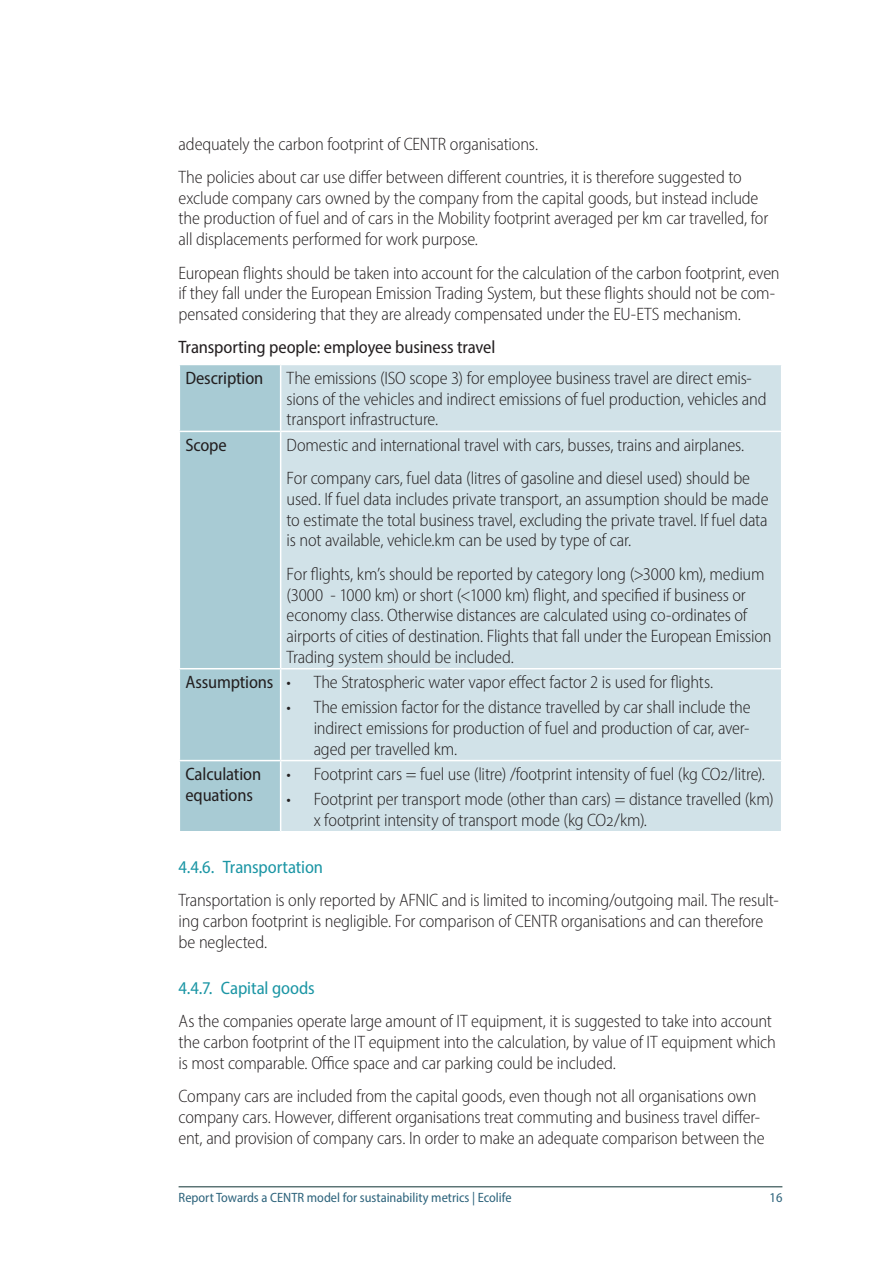
<style>
.page{position:relative;width:893px;height:1263px;background:#fff}
.page>*{position:absolute;margin:0;border:0;box-sizing:border-box;transform-origin:0 0}
.t1{font:300 semi-condensed 18px/20.7px "Myriad Pro";letter-spacing:-.01em;color:#231f20}
.t2{font:semi-condensed 18px/30.5px "Myriad Pro";letter-spacing:-.01em;color:#231f20}
.t3{font:semi-condensed 18px "Myriad Pro";letter-spacing:-.005em;color:#1c96a5}
.t4{font:semi-condensed 13.5px "Myriad Pro";color:#2e647c}
.s1{font-weight:300}
</style>
<div class="page">
<hr style="left:179px;top:1186px;width:603px;height:1px;background:#0e3233">
<div style="left:180px;top:365px;width:100px;height:466px;background:#a8cbd4"></div>
<div style="left:281px;top:365px;width:500px;height:466px;background:#d1e2e8"></div>
<hr style="left:281px;top:431px;width:501px;height:1px;background:#fff">
<hr style="left:281px;top:668px;width:501px;height:1px;background:#fff">
<hr style="left:281px;top:760px;width:501px;height:1px;background:#fff">
<hr style="left:179px;top:431px;width:102px;height:1px;background:#fff">
<hr style="left:179px;top:668px;width:102px;height:1px;background:#fff">
<hr style="left:179px;top:760px;width:102px;height:1px;background:#fff">
<p class="t1" style="left:179px;top:127px;width:565px;line-height:33.5px">adequately the carbon footprint of CENTR organisations.<br>The policies about car use differ between different countries, it is therefore suggested to</p>
<p class="t1" style="left:179px;top:187px;width:591px">exclude company cars owned by the company from the capital goods, but instead include the production of fuel and of cars in the Mobility footprint averaged per km car travelled, for all displacements performed for work purpose.</p>
<p class="t1" style="left:179px;top:262px;width:603px">European flights should be taken into account for the calculation of the carbon footprint, even if they fall under the European Emission Trading System, but these flights should not be com&shy;pensated considering that they are already compensated under the EU-ETS mechanism.</p>
<p class="t2" style="left:185px;top:332px;width:312px;text-indent:-7px">Transporting people: employee business travel<br>Description</p>
<p class="t1" style="left:287px;top:367px;width:481px">The emissions (ISO scope 3) for employee business travel are direct emis&shy;sions of the vehicles and indirect emissions of fuel production, vehicles and transport infrastructure.</p>
<p class="t2" style="left:185px;top:429px;width:43px">Scope</p>
<p class="t1" style="left:287px;top:428px;width:465px;line-height:33.5px">Domestic and international travel with cars, busses, trains and airplanes.<br>For company cars, fuel data (litres of gasoline and diesel used) should be</p>
<p class="t1" style="left:287px;top:489px;width:483px;text-align:justify">used. If fuel data includes private transport, an assumption should be made to estimate the total business travel, excluding the private travel. If fuel data is not available, vehicle.km can be used by type of car.</p>
<p class="t1" style="left:287px;top:563px;width:486px">For flights, km’s should be reported by category long (&gt;3000 km), medium (3000 - 1000 km) or short (&lt;1000 km) flight, and specified if business or economy class. Otherwise distances are calculated using co-ordinates of airports of cities of destination. Flights that fall under the European Emission Trading system should be included.</p>
<p class="t2" style="left:185px;top:667px;width:107px">Assumptions <span class="s1">•</span></p>
<p class="t1" style="left:314px;top:672px;width:401px">The Stratospheric water vapor effect factor 2 is used for flights.</p>
<p class="t1" style="left:314px;top:697px;width:439px;text-align:justify;text-indent:-27px">• The emission factor for the distance travelled by car shall include the indirect emissions for production of fuel and production of car, aver&shy;aged per travelled km.</p>
<p class="t2" style="left:185px;top:763px;width:77px;line-height:20.7px">Calculation equations</p>
<p class="t1" style="left:287px;top:764px;width:480px">• Footprint cars = fuel use (litre) /footprint intensity of fuel (kg CO2/litre).</p>
<p class="t1" style="left:314px;top:789px;width:462px;text-indent:-27px">• Footprint per transport mode (other than cars) = distance travelled (km) x footprint intensity of transport mode (kg CO2/km).</p>
<p class="t3" style="left:179px;top:856px;width:146px">4.4.6. Transportation</p>
<p class="t1" style="left:179px;top:890px;width:602px">Transportation is only reported by AFNIC and is limited to incoming/outgoing mail. The result&shy;ing carbon footprint is negligible. For comparison of CENTR organisations and can therefore be neglected.</p>
<p class="t3" style="left:179px;top:977px;width:138px">4.4.7. Capital goods</p>
<p class="t1" style="left:179px;top:1011px;width:599px">As the companies operate large amount of IT equipment, it is suggested to take into account the carbon footprint of the IT equipment into the calculation, by value of IT equipment which is most comparable. Office space and car parking could be included.</p>
<p class="t1" style="left:179px;top:1086px;width:588px">Company cars are included from the capital goods, even though not all organisations own company cars. However, different organisations treat commuting and business travel differ&shy;ent, and provision of company cars. In order to make an adequate comparison between the</p>
<p class="t4" style="left:179px;top:1189px;width:334px">Report Towards a CENTR model for sustainability metrics | Ecolife</p>
<p class="t4" style="left:770px;top:1189px;width:14px">16</p>
</div>
